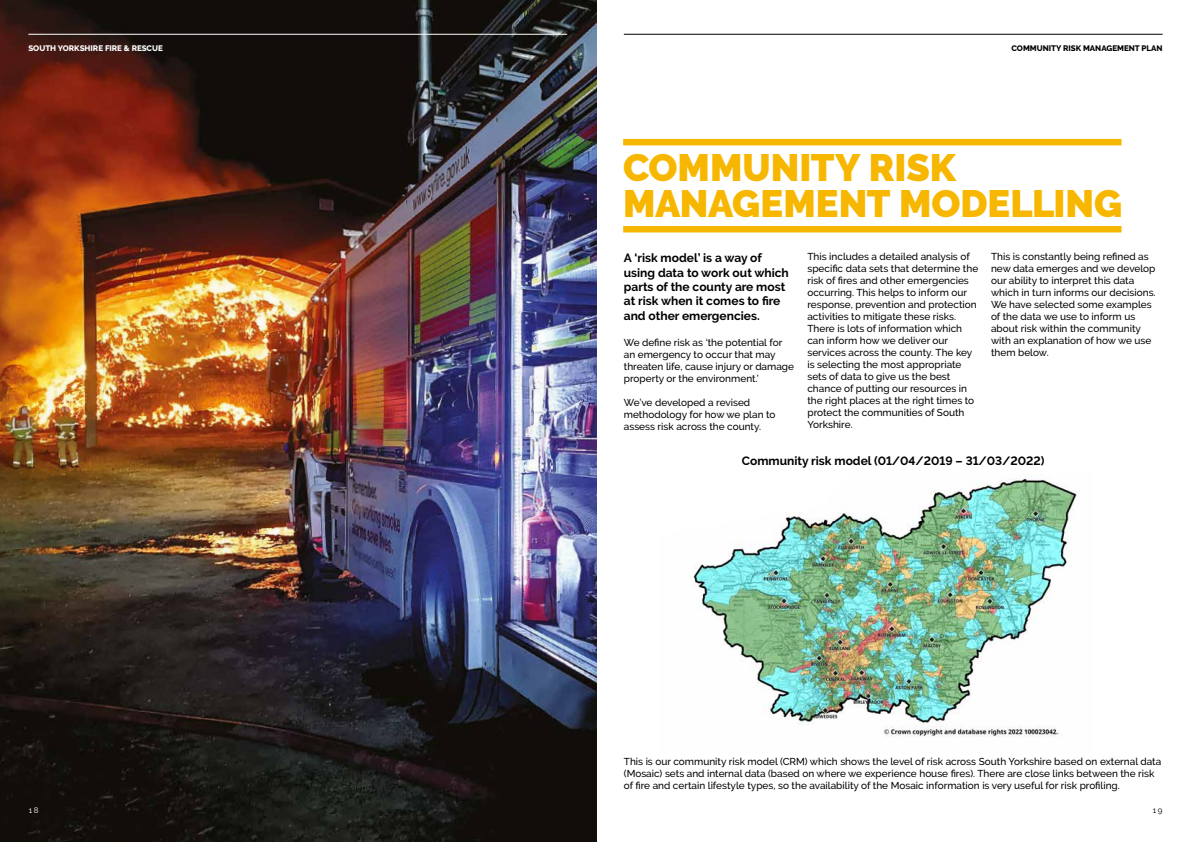
<style>
.page{position:relative;width:1191px;height:842px;background:#fff}
.page>*{position:absolute;margin:0;border:0;box-sizing:border-box;transform-origin:0 0}
.t1{font:900 38px/36px "Raleway";color:#f7b700}
.t2{font:700 12px/14.4px "Raleway";color:#000}
.t3{font:500 10px/12px "Raleway";color:#000}
.t4{font:800 8px "Raleway";color:#000}
.t5{font:800 8px "Raleway";color:#fff}
.t6{font:8px "Raleway";color:#000}
.t7{font:8px "Raleway";color:#fff}
</style>
<div class="page">
<hr style="left:624px;top:34px;width:538px;height:1px;background:#000">
<img style="left:0;top:0;width:596px;height:842px">
<hr style="left:28px;top:34px;width:539px;height:1px;background:#fff">
<img style="left:693px;top:478px;width:385px;height:259px">
<div style="left:623px;top:226px;width:498px;height:6px;background:#f7b700"></div>
<div style="left:623px;top:139px;width:498px;height:6px;background:#f7b700"></div>
<p class="t5" style="left:28px;top:44px;width:136px">SOUTH YORKSHIRE FIRE &amp; RESCUE</p>
<p class="t7" style="left:29px;top:805px;width:11px">18</p>
<p class="t4" style="left:1011px;top:44px;width:153px">COMMUNITY RISK MANAGEMENT PLAN</p>
<h1 class="t1" style="left:623px;top:150px;width:500px">COMMUNITY RISK<br>MANAGEMENT MODELLING</h1>
<p class="t2" style="left:624px;top:251px;width:166px">A ‘risk model’ is a way of using data to work out which parts of the county are most at risk when it comes to fire and other emergencies.</p>
<p class="t3" style="left:624px;top:337px;width:172px">We define risk as ‘the potential for an emergency to occur that may threaten life, cause injury or damage property or the environment.’</p>
<p class="t3" style="left:624px;top:397px;width:153px">We’ve developed a revised methodology for how we plan to assess risk across the county.</p>
<p class="t3" style="left:807px;top:251px;width:172px">This includes a detailed analysis of specific data sets that determine the risk of fires and other emergencies occurring. This helps to inform our response, prevention and protection activities to mitigate these risks.<br>There is lots of information which can inform how we deliver our services across the county. The key is selecting the most appropriate sets of data to give us the best chance of putting our resources in the right places at the right times to protect the communities of South Yorkshire.</p>
<p class="t3" style="left:991px;top:251px;width:166px">This is constantly being refined as new data emerges and we develop our ability to interpret this data which in turn informs our decisions.<br>We have selected some examples of the data we use to inform us about risk within the community with an explanation of how we use them below.</p>
<p class="t2" style="left:742px;top:453px;width:304px">Community risk model (01/04/2019 – 31/03/2022)</p>
<p class="t3" style="left:624px;top:755px;width:539px">This is our community risk model (CRM) which shows the level of risk across South Yorkshire based on external data (Mosaic) sets and internal data (based on where we experience house fires). There are close links between the risk of fire and certain lifestyle types, so the availability of the Mosaic information is very useful for risk profiling.</p>
<p class="t6" style="left:1152px;top:805px;width:11px">19</p>
</div>
